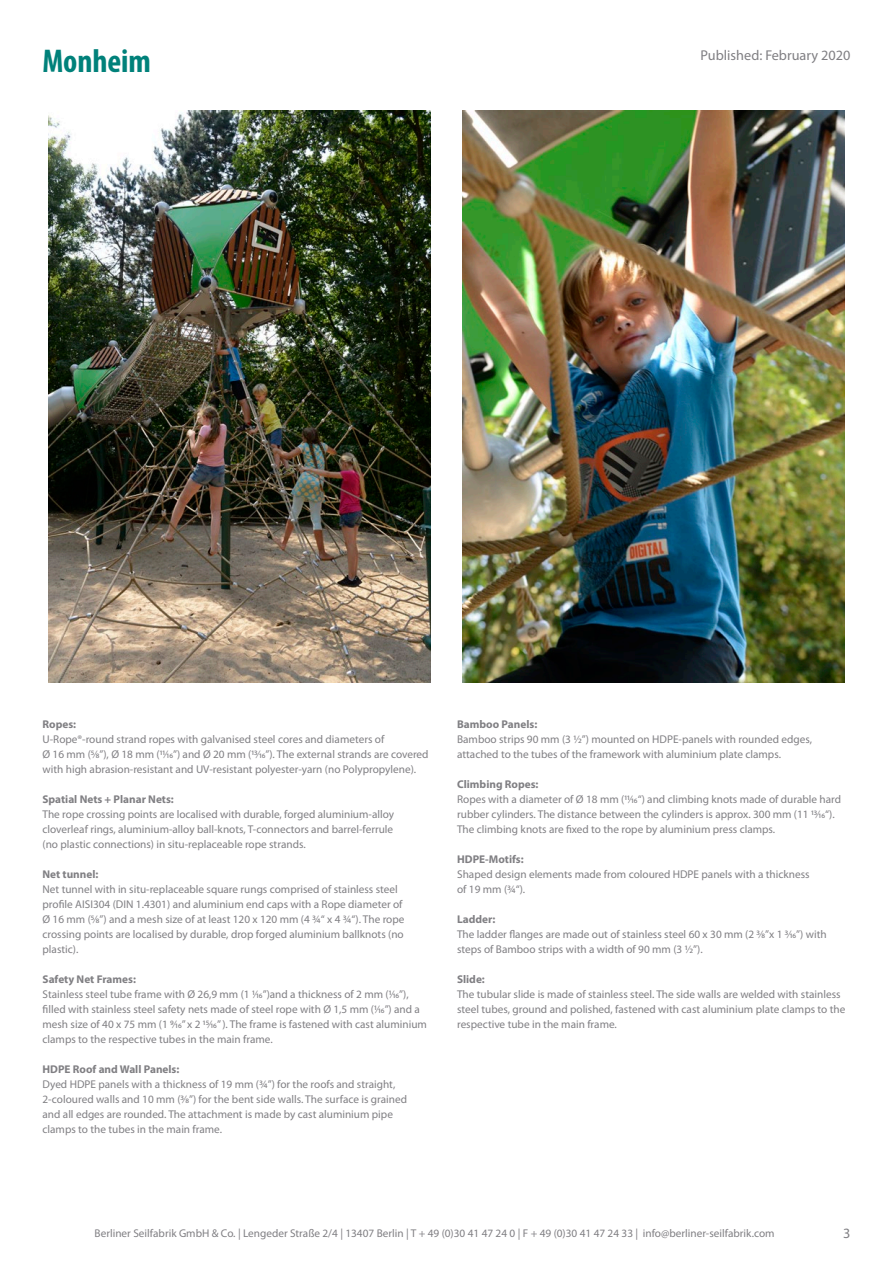
<style>
.page{position:relative;width:893px;height:1263px;background:#fff}
.page>*{position:absolute;margin:0;border:0;box-sizing:border-box;transform-origin:0 0}
.t1{font:700 condensed 33px "Myriad Pro";color:#00817a}
.t2{font:14.25px "Myriad Pro";color:#807f83}
.t3{font:11.25px/15px "Myriad Pro";color:#807f83}
.t4{font:700 11.25px "Myriad Pro";color:#807f83}
</style>
<div class="page">
<img style="left:48px;top:111px;width:382px;height:571px">
<img style="left:463px;top:111px;width:382px;height:571px">
<h1 class="t1" style="left:43px;top:40px;width:110px">Monheim</h1>
<p class="t2" style="left:701px;top:46px;width:151px">Published: February 2020</p>
<p class="t4" style="left:43px;top:716px;width:35px">Ropes:</p>
<p class="t3" style="left:43px;top:731px;width:388px">U-Rope®-round strand ropes with galvanised steel cores and diameters of<br>Ø 16 mm (5/8”), Ø 18 mm (11/16”) and Ø 20 mm (13/16”). The external strands are covered with high abrasion-resistant and UV-resistant polyester-yarn (no Polypropylene).</p>
<p class="t4" style="left:43px;top:791px;width:133px">Spatial Nets + Planar Nets:</p>
<p class="t3" style="left:43px;top:806px;width:353px;text-align:justify">The rope crossing points are localised with durable, forged aluminium-alloy cloverleaf rings, aluminium-alloy ball-knots, T-connectors and barrel-ferrule (no plastic connections) in situ-replaceable rope strands.</p>
<p class="t4" style="left:43px;top:866px;width:57px">Net tunnel:</p>
<p class="t3" style="left:43px;top:881px;width:363px">Net tunnel with in situ-replaceable square rungs comprised of stainless steel profile AISI304 (DIN 1.4301) and aluminium end caps with a Rope diameter of Ø 16 mm (5/8’’) and a mesh size of at least 120 x 120 mm (4 3/4“ x 4 3/4“). The rope crossing points are localised by durable, drop forged aluminium ballknots (no plastic).</p>
<p class="t4" style="left:43px;top:971px;width:95px">Safety Net Frames:</p>
<p class="t3" style="left:43px;top:986px;width:386px">Stainless steel tube frame with Ø 26,9 mm (1 1/16”)and a thickness of 2 mm (1/16”), filled with stainless steel safety nets made of steel rope with Ø 1,5 mm (1/16”) and a mesh size of 40 x 75 mm (1 9/16” x 2 15/16” ). The frame is fastened with cast aluminium clamps to the respective tubes in the main frame.</p>
<p class="t4" style="left:43px;top:1061px;width:138px">HDPE Roof and Wall Panels:</p>
<p class="t3" style="left:43px;top:1076px;width:366px">Dyed HDPE panels with a thickness of 19 mm (3/4”) for the roofs and straight, 2-coloured walls and 10 mm (3/8”) for the bent side walls. The surface is grained and all edges are rounded. The attachment is made by cast aluminium pipe clamps to the tubes in the main frame.</p>
<p class="t4" style="left:457px;top:716px;width:82px">Bamboo Panels:</p>
<p class="t3" style="left:457px;top:731px;width:356px">Bamboo strips 90 mm (3 1/2’’) mounted on HDPE-panels with rounded edges, attached to the tubes of the framework with aluminium plate clamps.</p>
<p class="t4" style="left:457px;top:776px;width:83px">Climbing Ropes:</p>
<p class="t3" style="left:457px;top:791px;width:385px">Ropes with a diameter of Ø 18 mm (11/16‘‘) and climbing knots made of durable hard rubber cylinders. The distance between the cylinders is approx. 300 mm (11 13/16‘‘).<br>The climbing knots are fixed to the rope by aluminium press clamps.</p>
<p class="t4" style="left:457px;top:851px;width:68px">HDPE-Motifs:</p>
<p class="t3" style="left:457px;top:866px;width:354px">Shaped design elements made from coloured HDPE panels with a thickness of 19 mm (3/4‘‘).</p>
<p class="t4" style="left:457px;top:911px;width:40px">Ladder:</p>
<p class="t3" style="left:457px;top:926px;width:371px">The ladder flanges are made out of stainless steel 60 x 30 mm (2 3/8’’x 1 3/16’’) with steps of Bamboo strips with a width of 90 mm (3 1/2’’).</p>
<p class="t4" style="left:457px;top:971px;width:29px">Slide:</p>
<p class="t3" style="left:457px;top:986px;width:390px">The tubular slide is made of stainless steel. The side walls are welded with stainless steel tubes, ground and polished, fastened with cast aluminium plate clamps to the respective tube in the main frame.</p>
<p class="t3" style="left:95px;top:1226px;width:681px">Berliner Seilfabrik GmbH &amp; Co. | Lengeder Straße 2/4 | 13407 Berlin | T + 49 (0)30 41 47 24 0 | F + 49 (0)30 41 47 24 33 | info@berliner-seilfabrik.com</p>
<p class="t2" style="left:843px;top:1224px;width:9px">3</p>
</div>
